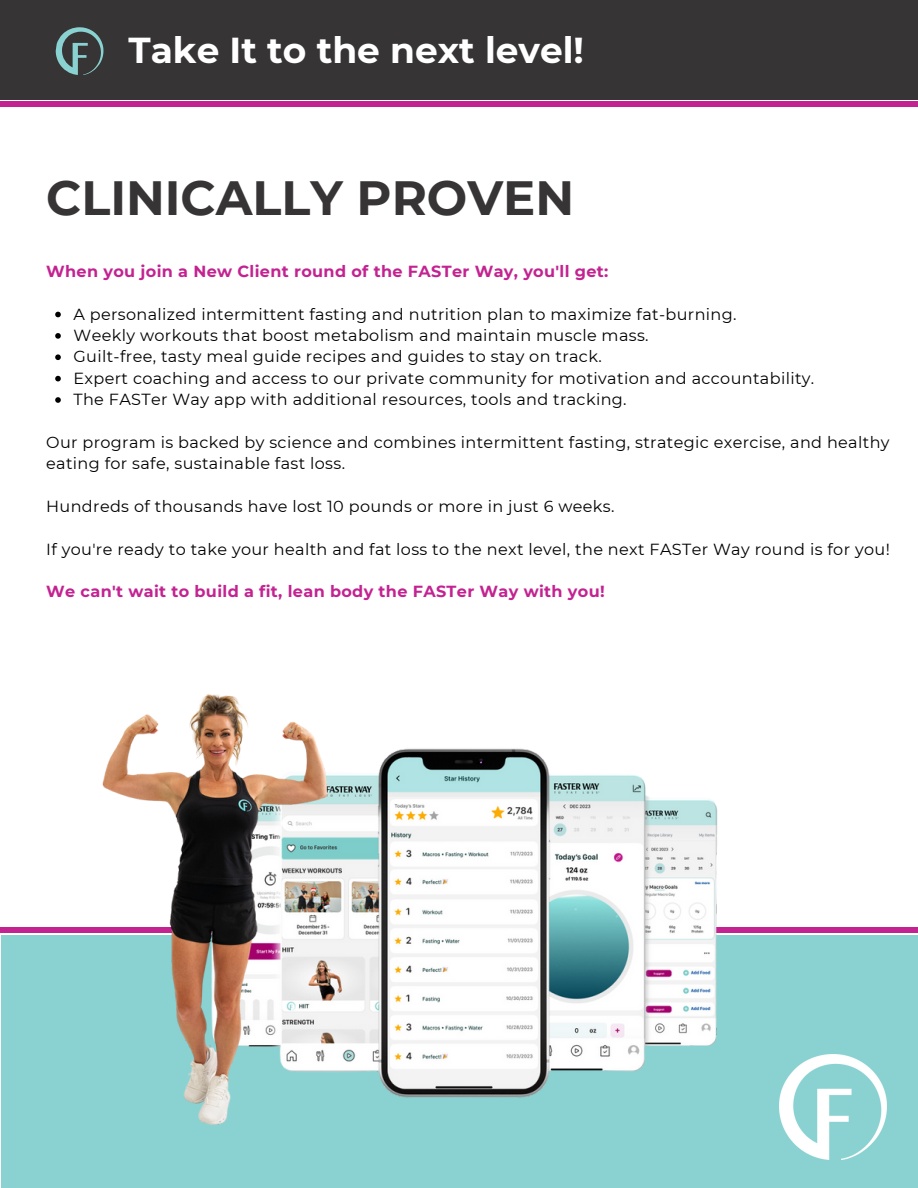
<style>
.page{position:relative;width:918px;height:1188px;background:#fff}
.page>*{position:absolute;margin:0;border:0;box-sizing:border-box;transform-origin:0 0}
.t1{font:700 48px "Montserrat";color:#363435}
.t2{font:700 36px "Montserrat";color:#fff}
.t3{font:16.05px/21.3px "Montserrat";letter-spacing:.02em;color:#000}
.t4{font:700 16.05px "Montserrat";letter-spacing:.02em;color:#c32391}
</style>
<div class="page">
<div style="left:1px;top:935px;width:917px;height:253px;background:#8ad2d1"></div>
<img style="left:779px;top:1054px;width:107px;height:106px">
<div style="left:0;top:927px;width:918px;height:6px;background:#c32391"></div>
<img style="left:399px;top:748px;width:319px;height:350px">
<div style="left:0;top:0;width:918px;height:99px;background:#363435"></div>
<svg style="left:56px;top:27px;width:47px;height:48px"></svg>
<div style="left:0;top:101px;width:918px;height:6px;background:#c32391"></div>
<img style="left:102px;top:694px;width:297px;height:431px">
<svg style="left:55px;top:312px;width:6px;height:5px"></svg>
<svg style="left:55px;top:333px;width:6px;height:6px"></svg>
<svg style="left:55px;top:354px;width:6px;height:6px"></svg>
<svg style="left:55px;top:376px;width:6px;height:5px"></svg>
<svg style="left:55px;top:397px;width:6px;height:6px"></svg>
<p class="t2" style="left:129px;top:28px;width:457px">Take It to the next level!</p>
<p class="t1" style="left:46px;top:168px;width:530px">CLINICALLY PROVEN</p>
<p class="t4" style="left:46px;top:261px;width:564px">When you join a New Client round of the FASTer Way, you'll get:</p>
<p class="t3" style="left:74px;top:303px;width:665px">A personalized intermittent fasting and nutrition plan to maximize fat-burning.</p>
<p class="t3" style="left:74px;top:325px;width:577px">Weekly workouts that boost metabolism and maintain muscle mass.</p>
<p class="t3" style="left:74px;top:346px;width:530px">Guilt-free, tasty meal guide recipes and guides to stay on track.</p>
<p class="t3" style="left:74px;top:367px;width:742px">Expert coaching and access to our private community for motivation and accountability.</p>
<p class="t3" style="left:74px;top:389px;width:555px">The FASTer Way app with additional resources, tools and tracking.</p>
<p class="t3" style="left:46px;top:431px;width:845px">Our program is backed by science and combines intermittent fasting, strategic exercise, and healthy eating for safe, sustainable fast loss.</p>
<p class="t3" style="left:46px;top:496px;width:570px">Hundreds of thousands have lost 10 pounds or more in just 6 weeks.</p>
<h3 class="t3" style="left:46px;top:538px;width:845px">If you're ready to take your health and fat loss to the next level, the next FASTer Way round is for you!</h3>
<p class="t4" style="left:46px;top:582px;width:560px">We can't wait to build a fit, lean body the FASTer Way with you!</p>
</div>
